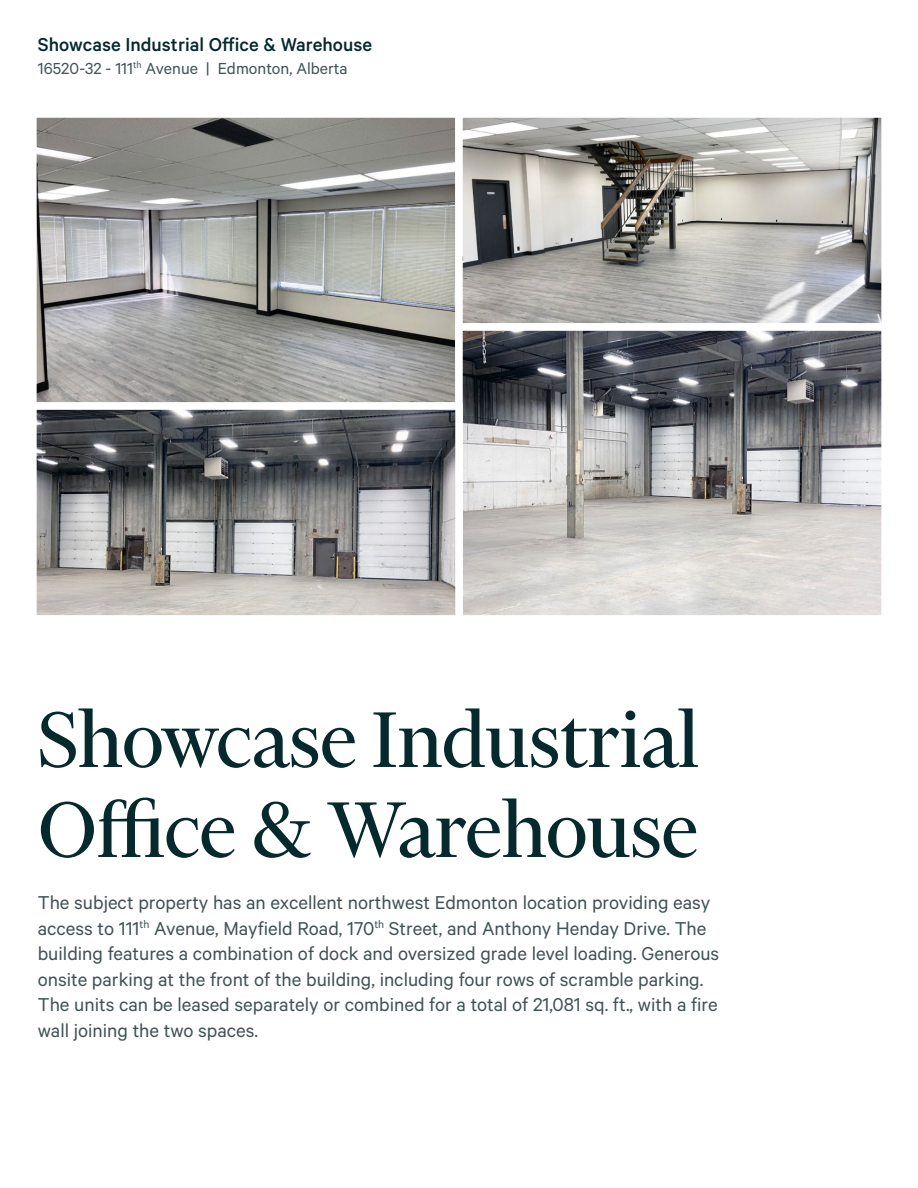
<style>
.page{position:relative;width:918px;height:1188px;background:#fff}
.page>*{position:absolute;margin:0;border:0;box-sizing:border-box;transform-origin:0 0}
.t1{font:90px/90px "Financier Display";color:#05292c}
.t2{font:21px/25.5px "Calibre";color:#415255}
.t3{font:500 21px "Calibre";color:#05292c}
.t4{font:18px "Calibre";color:#415255}
</style>
<div class="page">
<img style="left:38px;top:119px;width:416px;height:282px">
<div style="left:29px;top:110px;width:434px;height:300px;border:8px solid #fff"></div>
<img style="left:464px;top:332px;width:416px;height:282px">
<div style="left:455px;top:323px;width:434px;height:300px;border:8px solid #fff"></div>
<img style="left:464px;top:119px;width:416px;height:203px">
<div style="left:455px;top:110px;width:434px;height:221px;border:8px solid #fff"></div>
<img style="left:38px;top:411px;width:416px;height:203px">
<div style="left:29px;top:402px;width:434px;height:221px;border:8px solid #fff"></div>
<p class="t3" style="left:38px;top:33px;width:336px">Showcase Industrial Office &amp; Warehouse</p>
<p class="t4" style="left:38px;top:58px;width:311px">16520-32 - 111<sup>th</sup> Avenue | Edmonton, Alberta</p>
<h1 class="t1" style="left:38px;top:694px;width:663px">Showcase Industrial<br>Office &amp; Warehouse</h1>
<p class="t2" style="left:38px;top:889px;width:683px">The subject property has an excellent northwest Edmonton location providing easy access to 111<sup>th</sup> Avenue, Mayfield Road, 170<sup>th</sup> Street, and Anthony Henday Drive. The building features a combination of dock and oversized grade level loading. Generous onsite parking at the front of the building, including four rows of scramble parking.<br>The units can be leased separately or combined for a total of 21,081 sq. ft., with a fire wall joining the two spaces.</p>
</div>
